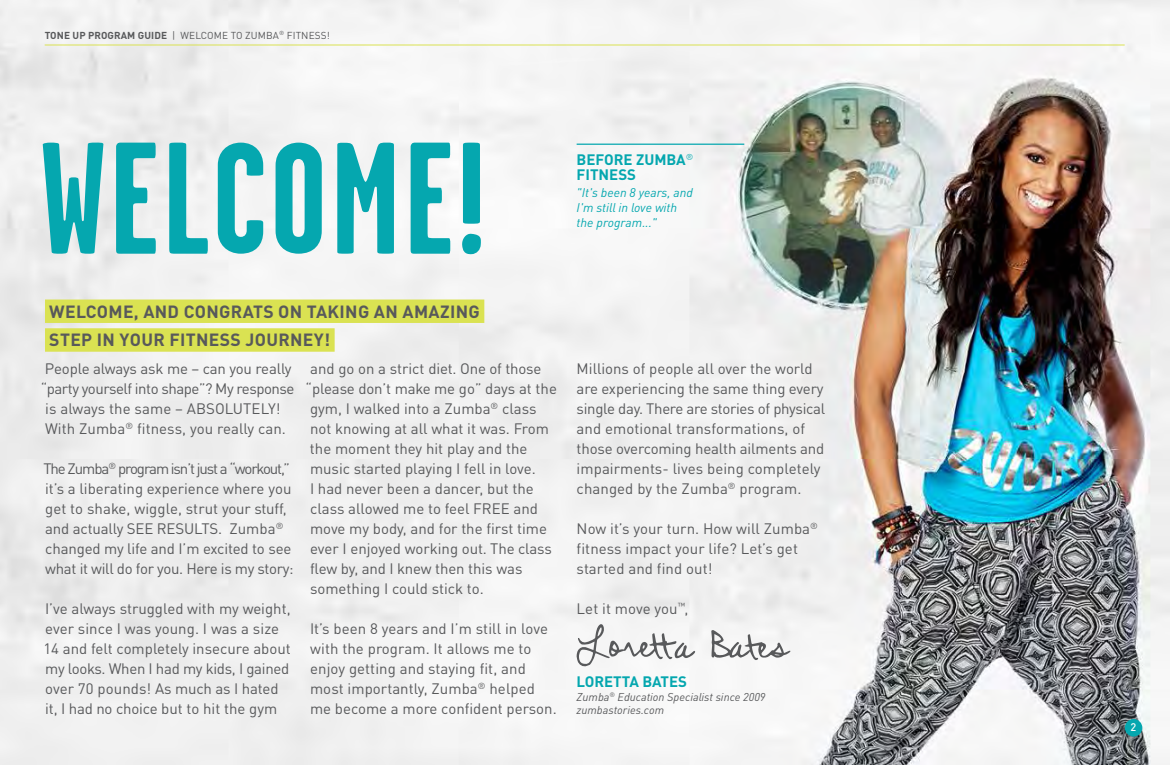
<style>
.page{position:relative;width:1170px;height:765px;background:#fff}
.page>*{position:absolute;margin:0;border:0;box-sizing:border-box;transform-origin:0 0}
.t1{font:700 158.62px "Garage Gothic";letter-spacing:.025em;color:#05a7af}
.t2{font:700 17.5px/28.8px "DIN Pro";letter-spacing:.02em;color:#58595b}
.t3{font:15px/20px "DIN Pro";color:#58595b}
.t4{font:700 15px/15px "DIN Pro";color:#05a7af}
.t5{font:italic 12.5px/15px "DIN Pro";color:#05a7af}
.t6{font:italic 11.25px/13.8px "DIN Pro";color:#58595b}
.t7{font:500 11px "DIN";color:#fff}
.t8{font:10px "DIN Pro";letter-spacing:.01em;color:#58595b}
.s1{font-weight:700}
</style>
<div class="page">
<img style="left:0;top:0;width:1170px;height:765px">
<div style="left:1125px;top:719px;width:17px;height:18px;background:#05a7af;border-radius:50%"></div>
<hr style="left:577px;top:144px;width:167px;height:1px;background:#05a7af">
<svg style="left:711px;top:630px;width:79px;height:30px"></svg>
<svg style="left:576px;top:624px;width:119px;height:43px"></svg>
<div style="left:45px;top:300px;width:439px;height:23px;background:#dae252"></div>
<div style="left:45px;top:328px;width:290px;height:24px;background:#dae252"></div>
<hr style="left:45px;top:45px;width:1080px;height:1px;background:#dae252">
<p class="t8" style="left:45px;top:27px;width:287px"><span class="s1">TONE UP PROGRAM GUIDE</span> | WELCOME TO ZUMBA<sup>®</sup> FITNESS!</p>
<h1 class="t1" style="left:40px;top:101px;width:447px">WELCOME!</h1>
<p class="t2" style="left:49px;top:295px;width:432px">WELCOME, AND CONGRATS ON TAKING AN AMAZING<br>STEP IN YOUR FITNESS JOURNEY!</p>
<p class="t3" style="left:41px;top:357px;width:255px">People always ask me – can you really “party yourself into shape”? My response is always the same – ABSOLUTELY!<br>With Zumba<sup>®</sup> fitness, you really can.</p>
<p class="t3" style="left:43px;top:457px;width:252px">The Zumba<sup>®</sup> program isn’t just a “workout,” it’s a liberating experience where you get to shake, wiggle, strut your stuff, and actually SEE RESULTS. Zumba<sup>® </sup>changed my life and I’m excited to see what it will do for you. Here is my story:</p>
<p class="t3" style="left:43px;top:597px;width:249px">I’ve always struggled with my weight, ever since I was young. I was a size 14 and felt completely insecure about my looks. When I had my kids, I gained over 70 pounds! As much as I hated it, I had no choice but to hit the gym</p>
<p class="t3" style="left:306px;top:357px;width:253px">and go on a strict diet. One of those “please don’t make me go” days at the gym, I walked into a Zumba<sup>®</sup> class not knowing at all what it was. From the moment they hit play and the music started playing I fell in love.<br>I had never been a dancer, but the class allowed me to feel FREE and move my body, and for the first time ever I enjoyed working out. The class flew by, and I knew then this was something I could stick to.</p>
<p class="t3" style="left:310px;top:617px;width:248px">It’s been 8 years and I’m still in love with the program. It allows me to enjoy getting and staying fit, and most importantly, Zumba<sup>®</sup> helped me become a more confident person.</p>
<p class="t4" style="left:577px;top:150px;width:118px">BEFORE ZUMBA<sup>®<br></sup>FITNESS</p>
<p class="t5" style="left:577px;top:184px;width:118px">"It's been 8 years, and<br>I'm still in love with</p>
<p class="t5" style="left:577px;top:214px;width:82px">the program..."</p>
<p class="t3" style="left:577px;top:357px;width:250px">Millions of people all over the world are experiencing the same thing every single day. There are stories of physical and emotional transformations, of those overcoming health ailments and impairments- lives being completely changed by the Zumba<sup>®</sup> program.</p>
<p class="t3" style="left:577px;top:517px;width:243px">Now it’s your turn. How will Zumba<sup>® </sup>fitness impact your life? Let’s get started and find out!</p>
<p class="t3" style="left:577px;top:597px;width:113px">Let it move you<sup>™</sup>,</p>
<p class="t4" style="left:577px;top:672px;width:112px">LORETTA BATES</p>
<p class="t6" style="left:577px;top:689px;width:190px">Zumba<sup>®</sup> Education Specialist since 2009 zumbastories.com</p>
<p class="t7" style="left:1130px;top:720px;width:7px">2</p>
</div>
